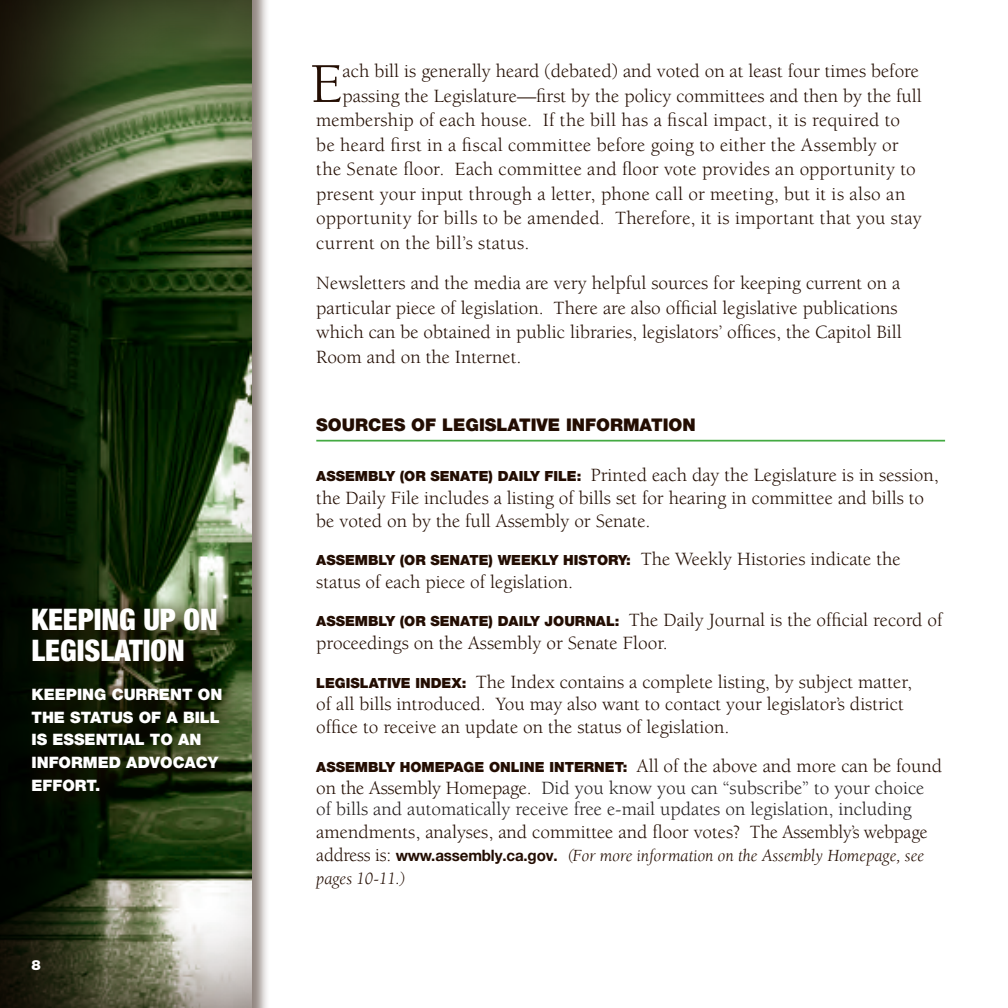
<style>
.page{position:relative;width:1008px;height:1008px;background:#fff}
.page>*{position:absolute;margin:0;border:0;box-sizing:border-box;transform-origin:0 0}
.t1{font:57.75px "Berkeley";color:#230d02}
.left_head{font:900 condensed 29.75px/31.5px "Helvetica Neue LT Pro";color:#fff}
.Body{font:19.25px/24.5px "Berkeley";color:#230d02}
.Sm_heads{font:19.25px/22.8px "Berkeley";color:#230d02}
.Sm_heads-2{font:19.25px/21px "Berkeley";color:#231f20}
.Sm_heads-3{font:italic 17.5px/22.8px "Berkeley";color:#230d02}
.copy_subhead{font:900 17.5px "Helvetica Neue LT Pro";color:#230d02}
.left_subhead{font:900 15.75px/22.8px "Helvetica Neue LT Pro";color:#fff}
.Body-2{font:900 14px "Helvetica Neue LT Pro";color:#230d02}
.Sm_heads-4{font:900 14px "Helvetica Neue LT Pro";color:#230d02}
.Body-3{font:900 14px "Helvetica Neue LT Pro";color:#fff}
.s1{font-family:"Helvetica Neue LT Pro";font-weight:900;font-size:14px}
.s2{font-family:"Berkeley";font-weight:400;font-size:19.25px}
.s3{color:#230d02}
.s4{font-style:normal;font-size:19.25px}
.s5{font-family:"Helvetica Neue LT Pro";font-weight:700;font-style:normal;font-size:15.75px}
</style>
<div class="page">
<div style="left:0;top:0;width:270px;height:1008px;background:#230d02;opacity:.5"></div>
<svg style="left:0;top:0;width:253px;height:1008px;background:#344328"></svg>
<hr style="left:316px;top:440px;width:629px;height:2px;background:#44aa42">
<div style="left:21px;top:596px;width:223px;height:218px;background:#230d02;opacity:.9"></div>
<p class="left_head" style="left:32px;top:603px;width:188px">KEEPING UP ON<br>LEGISLATION</p>
<p class="left_subhead" style="left:32px;top:683px;width:192px">KEEPING CURRENT ON<br>THE STATUS OF A BILL<br>IS ESSENTIAL TO AN<br>INFORMED ADVOCACY<br>EFFORT.</p>
<p class="Body-3" style="left:32px;top:957px;width:11px">8</p>
<p class="t1" style="left:310px;top:53px;width:34px">E</p>
<p class="Body" style="left:343px;top:60px;width:578px">ach bill is generally heard (debated) and voted on at least four times before</p>
<p class="Body" style="left:343px;top:84px;width:581px">passing the Legislature—first by the policy committees and then by the full</p>
<p class="Body" style="left:316px;top:109px;width:585px">membership of each house. If the bill has a fiscal impact, it is required to</p>
<p class="Body" style="left:316px;top:133px;width:584px">be heard first in a fiscal committee before going to either the Assembly or</p>
<p class="Body" style="left:316px;top:158px;width:601px">the Senate floor. Each committee and floor vote provides an opportunity to</p>
<p class="Body" style="left:316px;top:182px;width:591px">present your input through a letter, phone call or meeting, but it is also an</p>
<p class="Body" style="left:316px;top:207px;width:607px">opportunity for bills to be amended. Therefore, it is important that you stay</p>
<p class="Body" style="left:316px;top:231px;width:215px">current on the bill’s status.</p>
<p class="Body" style="left:316px;top:271px;width:587px">Newsletters and the media are very helpful sources for keeping current on a particular piece of legislation. There are also official legislative publications which can be obtained in public libraries, legislators’ offices, the Capitol Bill Room and on the Internet.</p>
<p class="copy_subhead" style="left:316px;top:414px;width:381px">SOURCES OF LEGISLATIVE INFORMATION</p>
<p class="Body" style="left:316px;top:464px;width:624px;line-height:22.8px"><span class="s1">ASSEMBLY (OR SENATE) DAILY FILE:</span> Printed each day the Legislature is in session, the Daily File includes a listing of bills set for hearing in committee and bills to be voted on by the full Assembly or Senate.</p>
<p class="Body-2" style="left:316px;top:552px;width:586px">ASSEMBLY (OR SENATE) WEEKLY HISTORY: <span class="s2">The Weekly Histories indicate the</span></p>
<p class="Body" style="left:316px;top:570px;width:258px">status of each piece of legislation.</p>
<p class="Body" style="left:316px;top:609px;width:628px;line-height:22.8px"><span class="s1">ASSEMBLY (OR SENATE) DAILY JOURNAL:</span> The Daily Journal is the official record of proceedings on the Assembly or Senate Floor.</p>
<p class="Sm_heads" style="left:316px;top:670px;width:597px"><span class="s1">LEGISLATIVE INDEX:</span> The Index contains a complete listing, by subject matter, of all bills introduced. You may also want to contact your legislator’s district office to receive an update on the status of legislation.</p>
<p class="Sm_heads-4" style="left:316px;top:758px;width:627px">ASSEMBLY HOMEPAGE ONLINE INTERNET: <span class="s2">All of the above and more can be found</span></p>
<p class="Sm_heads-2" style="left:316px;top:778px;width:610px"><span class="s3">on the Assembly Homepage.</span> Did you know you can “subscribe” to your choice of bills and automatically receive free e-mail updates on legislation, including</p>
<p class="Sm_heads" style="left:316px;top:821px;width:613px">amendments, analyses, and committee and floor votes? The Assembly’s webpage</p>
<p class="Sm_heads-3" style="left:316px;top:844px;width:610px"><span class="s4">address is:</span> <span class="s5">www.assembly.ca.gov.</span> (For more information on the Assembly Homepage, see pages 10-11.)</p>
</div>
